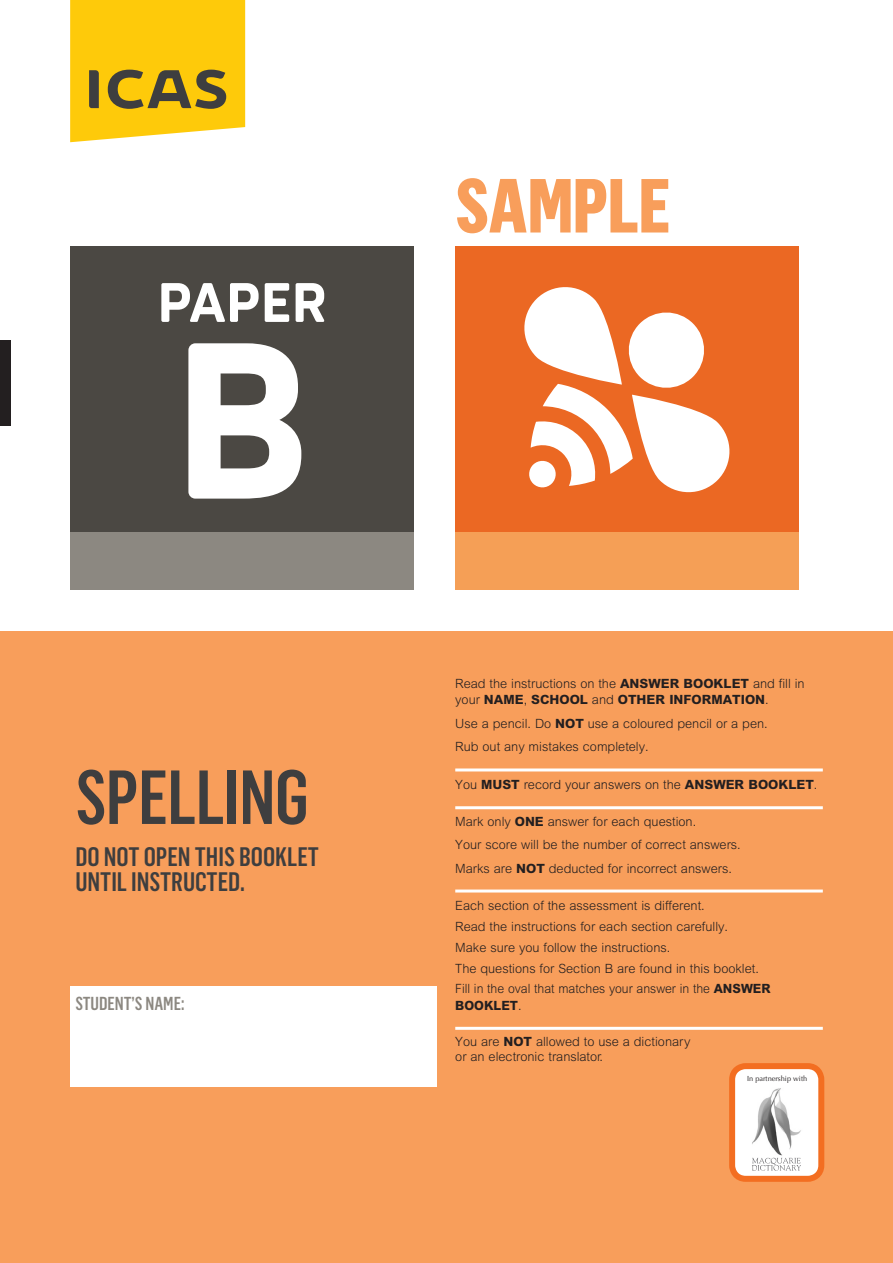
<style>
.page{position:relative;width:893px;height:1263px;background:#fff}
.page>*{position:absolute;margin:0;border:0;box-sizing:border-box;transform-origin:0 0}
.t1{font:700 221.85px "Weissenhof Grotesk";color:#fff}
.t2{font:500 75px "Flama Condensed";letter-spacing:-.01em;color:#3e3e3f}
.t3{font:800 75px "Flama Condensed";letter-spacing:-.01em;color:#f89e5b}
.t4{font:700 55.5px "Weissenhof Grotesk";letter-spacing:.02em;color:#fff}
.t5{font:500 26.25px/25.5px "Flama Condensed";color:#3e3e3f}
.t6{font:500 18.45px "Flama Condensed";color:#8c8881}
.t7{font:300 12.75px/16.5px "Arial MT Std";color:#231f20}
.t8{font:300 12.75px/16.5px "Arial MT Std";color:#231f20;scale:.96 1}
.t9{font:7.35px "Optima LT Std";color:#231f20}
.s1{font-weight:800}
</style>
<div class="page">
<div style="left:70px;top:247px;width:344px;height:286px;background:#4b4843"></div>
<div style="left:70px;top:533px;width:344px;height:57px;background:#8c8881"></div>
<div style="left:0;top:631px;width:893px;height:632px;background:#f89e5b"></div>
<svg style="left:70px;top:0;width:175px;height:142px;background:#e9be1c"></svg>
<div style="left:70px;top:986px;width:367px;height:100px;background:#fff"></div>
<div style="left:455px;top:247px;width:344px;height:343px;background:#eb6823"></div>
<div style="left:455px;top:533px;width:344px;height:57px;background:#f59f56"></div>
<svg style="left:524px;top:287px;width:206px;height:206px"></svg>
<div style="left:732px;top:1066px;width:89px;height:113px;background:#fff;border-radius:14px"></div>
<img style="left:752px;top:1088px;width:49px;height:68px">
<svg style="left:752px;top:1157px;width:49px;height:14px"></svg>
<div style="left:729px;top:1063px;width:95px;height:119px;border:6px solid #f36e21;border-radius:14px"></div>
<hr style="left:455px;top:768px;width:368px;height:3px;background:#fff">
<hr style="left:455px;top:806px;width:368px;height:3px;background:#fff">
<hr style="left:455px;top:889px;width:368px;height:3px;background:#fff">
<hr style="left:455px;top:1027px;width:368px;height:3px;background:#fff">
<div style="left:0;top:340px;width:11px;height:85px;background:#231f20"></div>
<p class="t4" style="left:158px;top:268px;width:170px">PAPER</p>
<p class="t1" style="left:175px;top:282px;width:135px">B</p>
<p class="t2" style="left:75px;top:750px;width:235px">SPELLING</p>
<p class="t5" style="left:75px;top:843px;width:245px">DO NOT OPEN THIS BOOKLET<br>UNTIL INSTRUCTED.</p>
<p class="t6" style="left:75px;top:992px;width:111px">STUDENT’S NAME:</p>
<p class="t3" style="left:455px;top:158px;width:217px">SAMPLE</p>
<p class="t7" style="left:455px;top:675px;width:351px">Read the instructions on the <span class="s1">ANSWER BOOKLET</span> and fill in your <span class="s1">NAME</span>, <span class="s1">SCHOOL</span> and <span class="s1">OTHER INFORMATION</span>.</p>
<p class="t7" style="left:455px;top:715px;width:314px">Use a pencil. Do <span class="s1">NOT</span> use a coloured pencil or a pen.</p>
<p class="t7" style="left:455px;top:739px;width:195px">Rub out any mistakes completely.</p>
<p class="t7" style="left:455px;top:776px;width:364px">You <span class="s1">MUST</span> record your answers on the <span class="s1">ANSWER BOOKLET</span>.</p>
<p class="t7" style="left:455px;top:813px;width:242px">Mark only <span class="s1">ONE</span> answer for each question.</p>
<p class="t7" style="left:455px;top:836px;width:287px">Your score will be the number of correct answers.</p>
<p class="t7" style="left:455px;top:860px;width:278px">Marks are <span class="s1">NOT</span> deducted for incorrect answers.</p>
<p class="t7" style="left:455px;top:897px;width:251px">Each section of the assessment is different.</p>
<p class="t7" style="left:455px;top:918px;width:274px">Read the instructions for each section carefully.</p>
<p class="t7" style="left:455px;top:939px;width:217px">Make sure you follow the instructions.</p>
<p class="t7" style="left:455px;top:960px;width:305px">The questions for Section B are found in this booklet.</p>
<p class="t8" style="left:455px;top:980px;width:330px">Fill in the oval that matches your answer in the <span class="s1">ANSWER<br>BOOKLET</span>.</p>
<p class="t7" style="left:455px;top:1033px;width:237px;line-height:15px">You are <span class="s1">NOT</span> allowed to use a dictionary or an electronic translator.</p>
<p class="t9" style="left:747px;top:1074px;width:62px">In partnership with</p>
</div>
